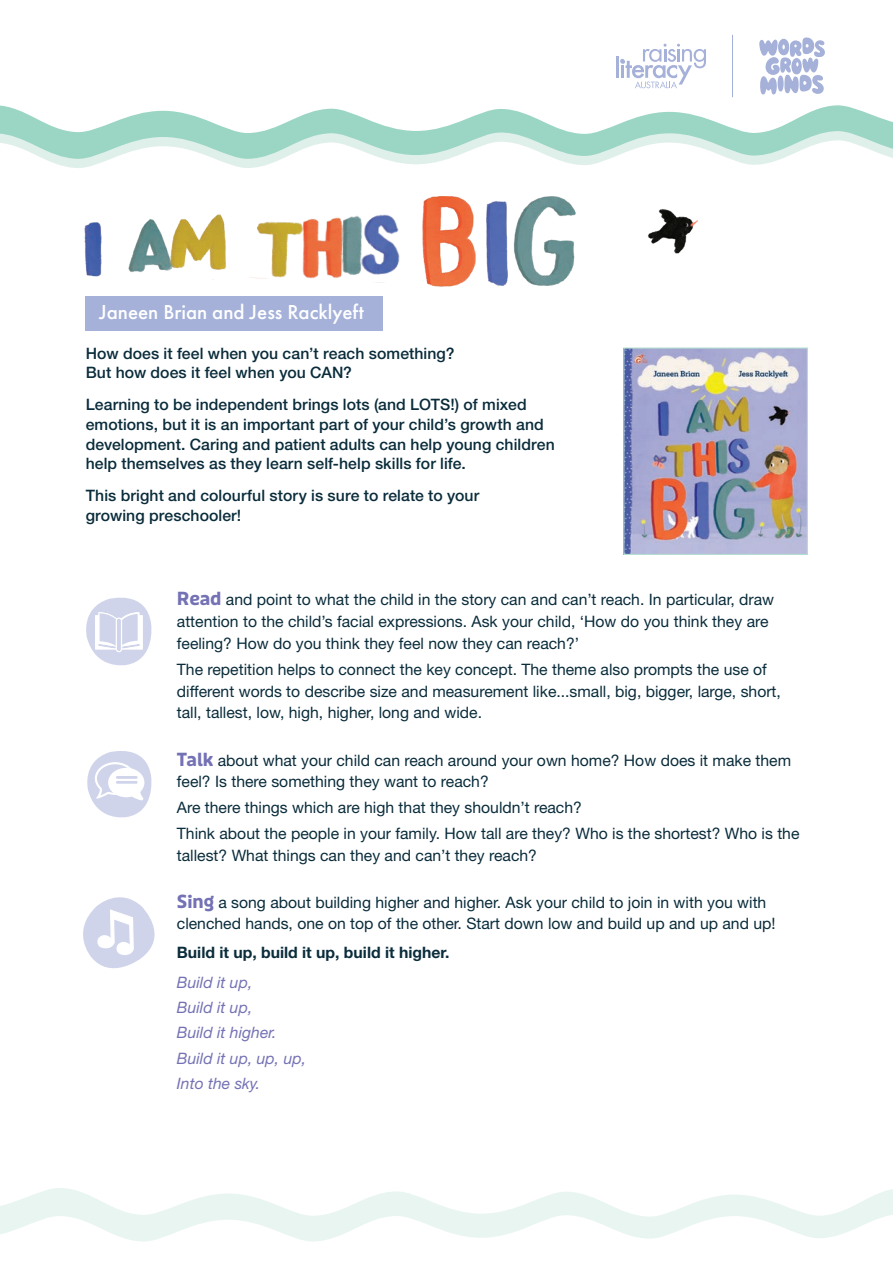
<style>
.page{position:relative;width:893px;height:1263px;background:#fff}
.page>*{position:absolute;margin:0;border:0;box-sizing:border-box;transform-origin:0 0}
.t1{font:500 21px "Futura PT";color:#fff}
.body{font:15.75px/21.8px "Helvetica Neue LT Std";color:#0a2c3b}
.Body{font:500 15.75px/19.5px "Helvetica Neue LT Std";letter-spacing:.005em;color:#0a2c3b}
.body-2{font:italic 15.75px "Helvetica Neue LT Std";color:#7472b5}
.body-3{font:700 15.75px "Helvetica Neue LT Std";color:#0a2c3b}
.s1{font-family:"Puffin Display";font-weight:700;font-size:18px;color:#7472b5}
</style>
<div class="page">
<svg style="left:0;top:1188px;width:892px;height:54px"></svg>
<svg style="left:892px;top:1189px;width:1px;height:26px"></svg>
<svg style="left:0;top:97px;width:892px;height:71px"></svg>
<svg style="left:892px;top:122px;width:1px;height:36px"></svg>
<hr style="left:616px;top:56px;width:3px;height:22px;background:#a5b1d9">
<svg style="left:620px;top:44px;width:86px;height:44px"></svg>
<svg style="left:759px;top:37px;width:66px;height:58px"></svg>
<hr style="left:732px;top:35px;width:1px;height:62px;background:#a5b1d9">
<img style="left:625px;top:349px;width:181px;height:204px">
<div style="left:623px;top:347px;width:185px;height:208px;border:1px solid #b4ded1"></div>
<div style="left:85px;top:296px;width:298px;height:35px;background:#a5b1d9"></div>
<img style="left:84px;top:214px;width:140px;height:63px">
<img style="left:224px;top:214px;width:176px;height:69px">
<img style="left:422px;top:196px;width:154px;height:91px">
<img style="left:648px;top:209px;width:50px;height:45px">
<svg style="left:86px;top:597px;width:66px;height:69px"></svg>
<div style="left:116px;top:618px;width:6px;height:34px;background:#cfd4ea;border-radius:3px"></div>
<div style="left:116px;top:617px;width:6px;height:35px;border:1px solid #fff;border-radius:3px"></div>
<div style="left:98px;top:644px;width:18px;height:4px;border:1px solid #cfd4ea"></div>
<div style="left:122px;top:644px;width:18px;height:4px;border:1px solid #cfd4ea"></div>
<svg style="left:87px;top:751px;width:65px;height:67px"></svg>
<hr style="left:116px;top:776px;width:22px;height:3px;background:#cfd4ea">
<hr style="left:116px;top:781px;width:22px;height:3px;background:#cfd4ea">
<svg style="left:83px;top:897px;width:72px;height:71px"></svg>
<p class="t1" style="left:99px;top:299px;width:266px">Janeen Brian and Jess Racklyeft</p>
<p class="Body" style="left:86px;top:343px;width:370px">How does it feel when you can’t reach something?<br>But how does it feel when you CAN?</p>
<p class="Body" style="left:86px;top:395px;width:470px">Learning to be independent brings lots (and LOTS!) of mixed emotions, but it is an important part of your child’s growth and development. Caring and patient adults can help young children help themselves as they learn self-help skills for life.</p>
<p class="Body" style="left:86px;top:486px;width:395px">This bright and colourful story is sure to relate to your growing preschooler!</p>
<p class="body" style="left:177px;top:589px;width:599px"><span class="s1">Read</span> and point to what the child in the story can and can’t reach. In particular, draw attention to the child’s facial expressions. Ask your child, ‘How do you think they are feeling? How do you think they feel now they can reach?’</p>
<p class="body" style="left:177px;top:658px;width:606px">The repetition helps to connect the key concept. The theme also prompts the use of different words to describe size and measurement like...small, big, bigger, large, short, tall, tallest, low, high, higher, long and wide.</p>
<p class="body" style="left:177px;top:749px;width:616px"><span class="s1">Talk</span> about what your child can reach around your own home? How does it make them feel? Is there something they want to reach?</p>
<p class="body" style="left:177px;top:797px;width:406px">Are there things which are high that they shouldn’t reach?</p>
<p class="body" style="left:177px;top:823px;width:624px">Think about the people in your family. How tall are they? Who is the shortest? Who is the tallest? What things can they and can’t they reach?</p>
<p class="body" style="left:177px;top:891px;width:600px;line-height:21px"><span class="s1">Sing</span> a song about building higher and higher. Ask your child to join in with you with clenched hands, one on top of the other. Start down low and build up and up and up!</p>
<p class="body-3" style="left:177px;top:943px;width:274px">Build it up, build it up, build it higher.</p>
<p class="body-2" style="left:177px;top:973px;width:77px">Build it up,</p>
<p class="body-2" style="left:177px;top:998px;width:77px">Build it up,</p>
<p class="body-2" style="left:177px;top:1023px;width:101px">Build it higher.</p>
<p class="body-2" style="left:177px;top:1048px;width:131px">Build it up, up, up,</p>
<p class="body-2" style="left:177px;top:1074px;width:85px">Into the sky.</p>
</div>
